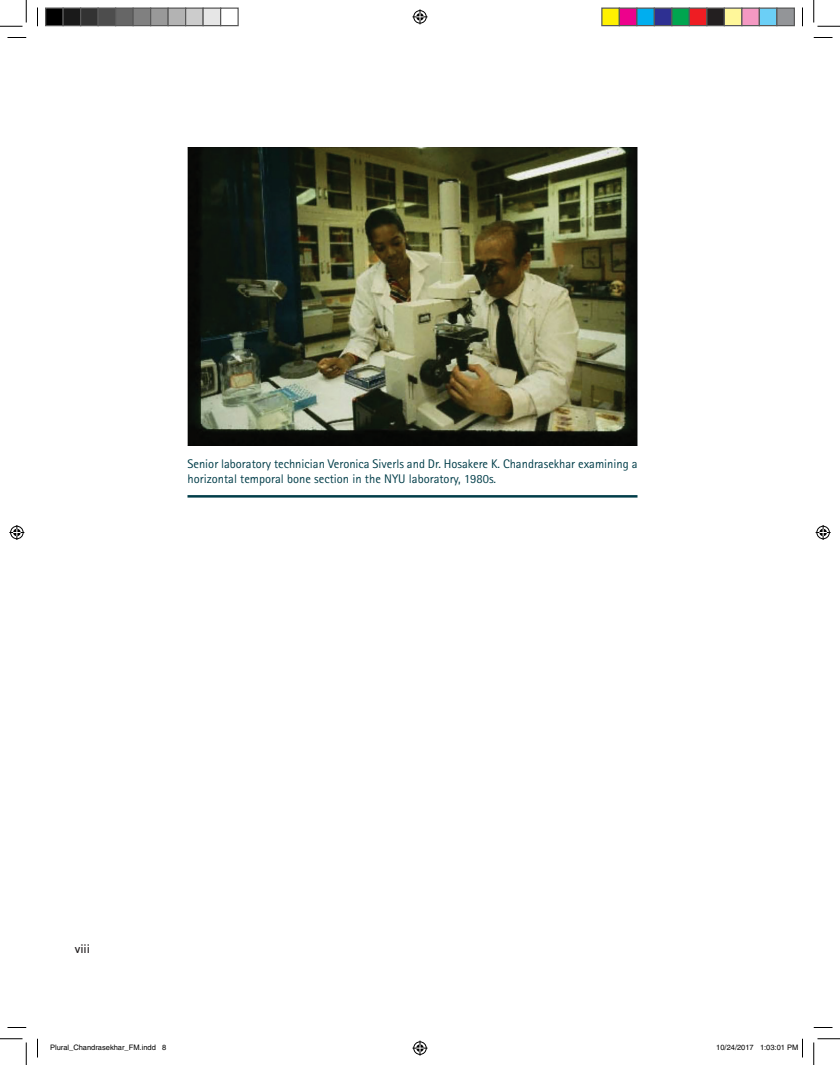
<style>
.page{position:relative;width:840px;height:1065px;background:#fff}
.page>*{position:absolute;margin:0;border:0;box-sizing:border-box;transform-origin:0 0}
.FT{font:12.5px/15px "Rotis Sans Serif Std";color:#013d49}
.RH{font:700 12.5px "Rotis Sans Serif Std";color:#231f20}
.t1{font:7.5px "Helvetica";color:#000}
</style>
<div class="page">
<hr style="left:187px;top:495px;width:451px;height:3px;background:#013d49">
<img style="left:187px;top:147px;width:451px;height:298px">
<svg style="left:8px;top:37px;width:18px;height:1px"></svg>
<svg style="left:814px;top:37px;width:18px;height:1px"></svg>
<svg style="left:8px;top:1027px;width:18px;height:1px"></svg>
<svg style="left:814px;top:1027px;width:18px;height:1px"></svg>
<svg style="left:37px;top:8px;width:1px;height:18px"></svg>
<svg style="left:37px;top:1039px;width:1px;height:19px"></svg>
<svg style="left:802px;top:8px;width:1px;height:18px"></svg>
<svg style="left:0;top:0;width:27px;height:27px"></svg>
<svg style="left:0;top:1039px;width:27px;height:26px"></svg>
<svg style="left:814px;top:0;width:26px;height:27px"></svg>
<svg style="left:814px;top:1039px;width:26px;height:26px"></svg>
<svg style="left:412px;top:9px;width:16px;height:15px"></svg>
<svg style="left:412px;top:1041px;width:16px;height:15px"></svg>
<svg style="left:9px;top:525px;width:15px;height:15px"></svg>
<svg style="left:816px;top:525px;width:15px;height:15px"></svg>
<div style="left:46px;top:8px;width:17px;height:18px;background:#000"></div>
<div style="left:45px;top:8px;width:19px;height:18px;border:1px solid #595959"></div>
<div style="left:63px;top:8px;width:18px;height:18px;background:#1a1a1a"></div>
<div style="left:62px;top:8px;width:19px;height:18px;border:1px solid #595959"></div>
<div style="left:81px;top:8px;width:17px;height:18px;background:#333"></div>
<div style="left:80px;top:8px;width:19px;height:18px;border:1px solid #595959"></div>
<div style="left:98px;top:8px;width:18px;height:18px;background:#4d4d4d"></div>
<div style="left:98px;top:8px;width:18px;height:18px;border:1px solid #595959"></div>
<div style="left:116px;top:8px;width:17px;height:18px;background:#666"></div>
<div style="left:115px;top:8px;width:19px;height:18px;border:1px solid #595959"></div>
<div style="left:133px;top:8px;width:18px;height:18px;background:#808080"></div>
<div style="left:132px;top:8px;width:19px;height:18px;border:1px solid #595959"></div>
<div style="left:151px;top:8px;width:17px;height:18px;background:#999"></div>
<div style="left:150px;top:8px;width:19px;height:18px;border:1px solid #595959"></div>
<div style="left:168px;top:8px;width:18px;height:18px;background:#b3b3b3"></div>
<div style="left:168px;top:8px;width:18px;height:18px;border:1px solid #595959"></div>
<div style="left:186px;top:8px;width:17px;height:18px;background:#ccc"></div>
<div style="left:185px;top:8px;width:19px;height:18px;border:1px solid #595959"></div>
<div style="left:203px;top:8px;width:18px;height:18px;background:#e6e6e6"></div>
<div style="left:202px;top:8px;width:19px;height:18px;border:1px solid #595959"></div>
<div style="left:220px;top:8px;width:19px;height:18px;border:1px solid #595959"></div>
<div style="left:602px;top:8px;width:17px;height:18px;background:#fff101"></div>
<div style="left:601px;top:8px;width:19px;height:18px;border:1px solid #595959"></div>
<div style="left:619px;top:8px;width:18px;height:18px;background:#ed028c"></div>
<div style="left:619px;top:8px;width:19px;height:18px;border:1px solid #595959"></div>
<div style="left:637px;top:8px;width:17px;height:18px;background:#00aeef"></div>
<div style="left:636px;top:8px;width:19px;height:18px;border:1px solid #595959"></div>
<div style="left:654px;top:8px;width:18px;height:18px;background:#2e3092"></div>
<div style="left:654px;top:8px;width:18px;height:18px;border:1px solid #595959"></div>
<div style="left:672px;top:8px;width:17px;height:18px;background:#00a54f"></div>
<div style="left:671px;top:8px;width:19px;height:18px;border:1px solid #595959"></div>
<div style="left:689px;top:8px;width:18px;height:18px;background:#ee1d23"></div>
<div style="left:689px;top:8px;width:19px;height:18px;border:1px solid #595959"></div>
<div style="left:707px;top:8px;width:17px;height:18px;background:#231f20"></div>
<div style="left:706px;top:8px;width:19px;height:18px;border:1px solid #595959"></div>
<div style="left:724px;top:8px;width:18px;height:18px;background:#fff79a"></div>
<div style="left:724px;top:8px;width:18px;height:18px;border:1px solid #595959"></div>
<div style="left:742px;top:8px;width:17px;height:18px;background:#f499c2"></div>
<div style="left:741px;top:8px;width:19px;height:18px;border:1px solid #595959"></div>
<div style="left:759px;top:8px;width:18px;height:18px;background:#6bcff6"></div>
<div style="left:759px;top:8px;width:19px;height:18px;border:1px solid #595959"></div>
<div style="left:777px;top:8px;width:17px;height:18px;background:#939598"></div>
<div style="left:776px;top:8px;width:19px;height:18px;border:1px solid #595959"></div>
<svg style="left:802px;top:1039px;width:1px;height:19px"></svg>
<p class="FT" style="left:187px;top:456px;width:451px">Senior laboratory technician Veronica Siverls and Dr. Hosakere K. Chandrasekhar examining a horizontal temporal bone section in the NYU laboratory, 1980s.</p>
<p class="RH" style="left:75px;top:940px;width:17px">viii</p>
<p class="t1" style="left:50px;top:1043px;width:118px">Plural_Chandrasekhar_FM.indd 8</p>
<p class="t1" style="left:716px;top:1043px;width:84px">10/24/2017 1:03:01 PM</p>
</div>
